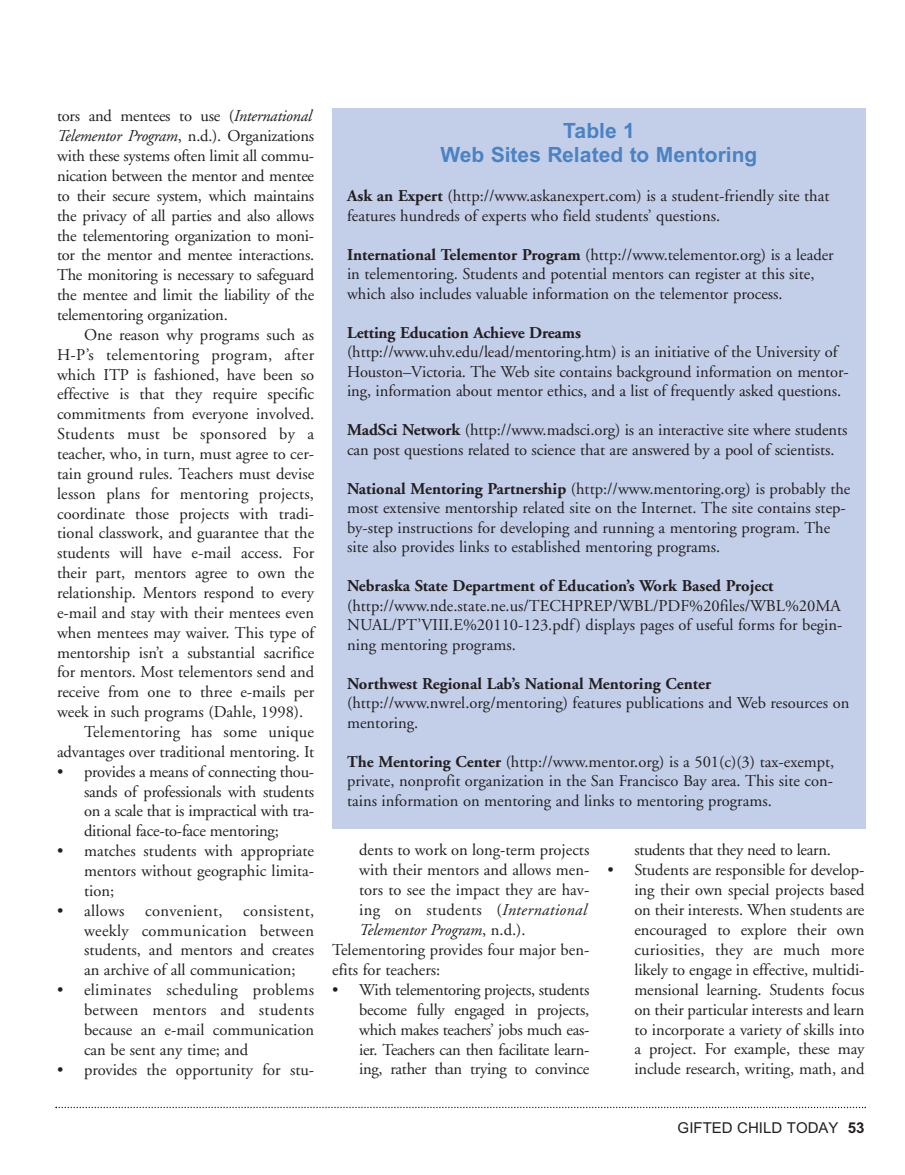
<style>
.page{position:relative;width:905px;height:1175px;background:#fff}
.page>*{position:absolute;margin:0;border:0;box-sizing:border-box;transform-origin:0 0}
.t1{font:700 21px/24px "Arial SFMT";color:#4b82c3;text-align:center}
.t2{font:16.5px/19.8px "Adobe Garamond";color:#231f20;text-align:justify}
.t3{font:700 16.5px "Adobe Garamond";color:#231f20}
.t4{font:16.5px "Adobe Garamond";letter-spacing:.02em;color:#231f20}
.t5{font:16.5px "Adobe Garamond";letter-spacing:-.02em;color:#231f20}
.t6{font:italic 16.5px "Adobe Garamond";color:#231f20}
.t7{font:15px "Arial SFMT";color:#231f20}
.s1{font-style:italic}
.s2{font-weight:700}
.s3{font-style:normal}
</style>
<div class="page">
<svg style="left:56px;top:1106px;width:810px;height:2px"></svg>
<div style="left:332px;top:108px;width:533px;height:720px;background:#c3cfe9"></div>
<p class="t2" style="left:57px;top:108px;width:259px;text-align:left">tors and mentees to use (<span class="s1">International Telementor Program</span>, n.d.). Organizations with these systems often limit all commu&shy;nication between the mentor and mentee to their secure system, which maintains the privacy of all parties and also allows the telementoring organization to moni&shy;tor the mentor and mentee interactions.<br>The monitoring is necessary to safeguard the mentee and limit the liability of the telementoring organization.</p>
<p class="t2" style="left:84px;top:326px;width:232px">One reason why programs such as</p>
<p class="t4" style="left:57px;top:348px;width:259px">H-P’s telementoring program, after</p>
<p class="t2" style="left:57px;top:366px;width:259px">which ITP is fashioned, have been so</p>
<p class="t2" style="left:57px;top:386px;width:259px">effective is that they require specific</p>
<p class="t2" style="left:57px;top:405px;width:259px">commitments from everyone involved.</p>
<p class="t4" style="left:57px;top:427px;width:259px">Students must be sponsored by a</p>
<p class="t2" style="left:57px;top:445px;width:258px">teacher, who, in turn, must agree to cer-</p>
<p class="t2" style="left:57px;top:465px;width:259px">tain ground rules. Teachers must devise</p>
<p class="t2" style="left:57px;top:485px;width:258px">lesson plans for mentoring projects,</p>
<p class="t2" style="left:57px;top:505px;width:259px">coordinate those projects with tradi-</p>
<p class="t2" style="left:57px;top:525px;width:259px">tional classwork, and guarantee that the</p>
<p class="t2" style="left:57px;top:544px;width:259px">students will have e-mail access. For</p>
<p class="t2" style="left:57px;top:564px;width:259px">their part, mentors agree to own the</p>
<p class="t2" style="left:57px;top:584px;width:259px">relationship. Mentors respond to every</p>
<p class="t2" style="left:57px;top:604px;width:259px">e-mail and stay with their mentees even</p>
<p class="t2" style="left:57px;top:624px;width:259px">when mentees may waiver. This type of</p>
<p class="t2" style="left:57px;top:644px;width:259px">mentorship isn’t a substantial sacrifice</p>
<p class="t2" style="left:57px;top:663px;width:259px">for mentors. Most telementors send and</p>
<p class="t2" style="left:57px;top:683px;width:259px">receive from one to three e-mails per</p>
<p class="t2" style="left:57px;top:703px;width:248px">week in such programs (Dahle, 1998).</p>
<p class="t2" style="left:84px;top:723px;width:232px">Telementoring has some unique</p>
<p class="t2" style="left:57px;top:743px;width:259px">advantages over traditional mentoring. It</p>
<p class="t2" style="left:84px;top:763px;width:232px;text-indent:-27px">• provides a means of connecting thou&shy;sands of professionals with students on a scale that is impractical with tra&shy;ditional face-to-face mentoring;</p>
<p class="t2" style="left:84px;top:842px;width:232px;text-indent:-27px">• matches students with appropriate mentors without geographic limita&shy;tion;</p>
<p class="t2" style="left:84px;top:902px;width:232px;text-indent:-27px">• allows convenient, consistent, weekly communication between students, and mentors and creates an archive of all communication;</p>
<p class="t2" style="left:84px;top:981px;width:232px;text-indent:-27px">• eliminates scheduling problems between mentors and students because an e-mail communication can be sent any time; and</p>
<p class="t2" style="left:57px;top:1060px;width:259px">• provides the opportunity for stu-</p>
<p class="t1" style="left:440px;top:121px;width:318px">Table 1<br>Web Sites Related to Mentoring</p>
<p class="t2" style="left:347px;top:187px;width:484px"><span class="s2">Ask an Expert</span> (http://www.askanexpert.com) is a student-friendly site that features hundreds of experts who field students’ questions.</p>
<p class="t2" style="left:347px;top:246px;width:488px;text-align:left"><span class="s2">International Telementor Program</span> (http://www.telementor.org) is a leader in telementoring. Students and potential mentors can register at this site, which also includes valuable information on the telementor process.</p>
<p class="t3" style="left:347px;top:326px;width:235px">Letting Education Achieve Dreams</p>
<p class="t2" style="left:347px;top:344px;width:503px;text-align:left">(http://www.uhv.edu/lead/mentoring.htm) is an initiative of the University of<br>Houston–Victoria. The Web site contains background information on mentor&shy;ing, information about mentor ethics, and a list of frequently asked questions.</p>
<p class="t2" style="left:347px;top:421px;width:502px"><span class="s2">MadSci Network</span> (http://www.madsci.org) is an interactive site where students can post questions related to science that are answered by a pool of scientists.</p>
<p class="t2" style="left:347px;top:480px;width:505px;text-align:left"><span class="s2">National Mentoring Partnership</span> (http://www.mentoring.org) is probably the most extensive mentorship related site on the Internet. The site contains step&shy;by-step instructions for developing and running a mentoring program. The site also provides links to established mentoring programs.</p>
<p class="t3" style="left:347px;top:579px;width:428px">Nebraska State Department of Education’s Work Based Project</p>
<p class="t2" style="left:347px;top:597px;width:497px">(http://www.nde.state.ne.us/TECHPREP/WBL/PDF%20files/WBL%20MA NUAL/PT’VIII.E%20110-123.pdf) displays pages of useful forms for begin&shy;ning mentoring programs.</p>
<p class="t3" style="left:347px;top:677px;width:365px">Northwest Regional Lab’s National Mentoring Center</p>
<p class="t2" style="left:347px;top:694px;width:503px">(http://www.nwrel.org/mentoring) features publications and Web resources on mentoring.</p>
<p class="t2" style="left:347px;top:753px;width:489px"><span class="s2">The Mentoring Center</span> (http://www.mentor.org) is a 501(c)(3) tax-exempt, private, nonprofit organization in the San Francisco Bay area. This site con&shy;tains information on mentoring and links to mentoring programs.</p>
<p class="t2" style="left:359px;top:841px;width:232px">dents to work on long-term projects</p>
<p class="t2" style="left:359px;top:861px;width:232px">with their mentors and allows men-</p>
<p class="t2" style="left:359px;top:881px;width:231px">tors to see the impact they are hav-</p>
<p class="t4" style="left:359px;top:903px;width:229px">ing on students (<span class="s1">International</span></p>
<p class="t6" style="left:359px;top:923px;width:168px">Telementor Program<span class="s3">, n.d.).</span></p>
<p class="t2" style="left:332px;top:941px;width:258px">Telementoring provides four major ben-</p>
<p class="t2" style="left:332px;top:961px;width:110px">efits for teachers:</p>
<p class="t2" style="left:359px;top:981px;width:232px;text-indent:-27px">• With telementoring projects, students become fully engaged in projects, which makes teachers’ jobs much eas&shy;ier. Teachers can then facilitate learn&shy;ing, rather than trying to convince</p>
<p class="t5" style="left:634px;top:843px;width:198px">students that they need to learn.</p>
<p class="t2" style="left:634px;top:861px;width:232px;text-indent:-27px">• Students are responsible for develop&shy;ing their own special projects based on their interests. When students are encouraged to explore their own curiosities, they are much more likely to engage in effective, multidi&shy;mensional learning. Students focus on their particular interests and learn to incorporate a variety of skills into a project. For example, these may include research, writing, math, and</p>
<p class="t7" style="left:677px;top:1122px;width:188px">GIFTED CHILD TODAY <span class="s2">53</span></p>
</div>
